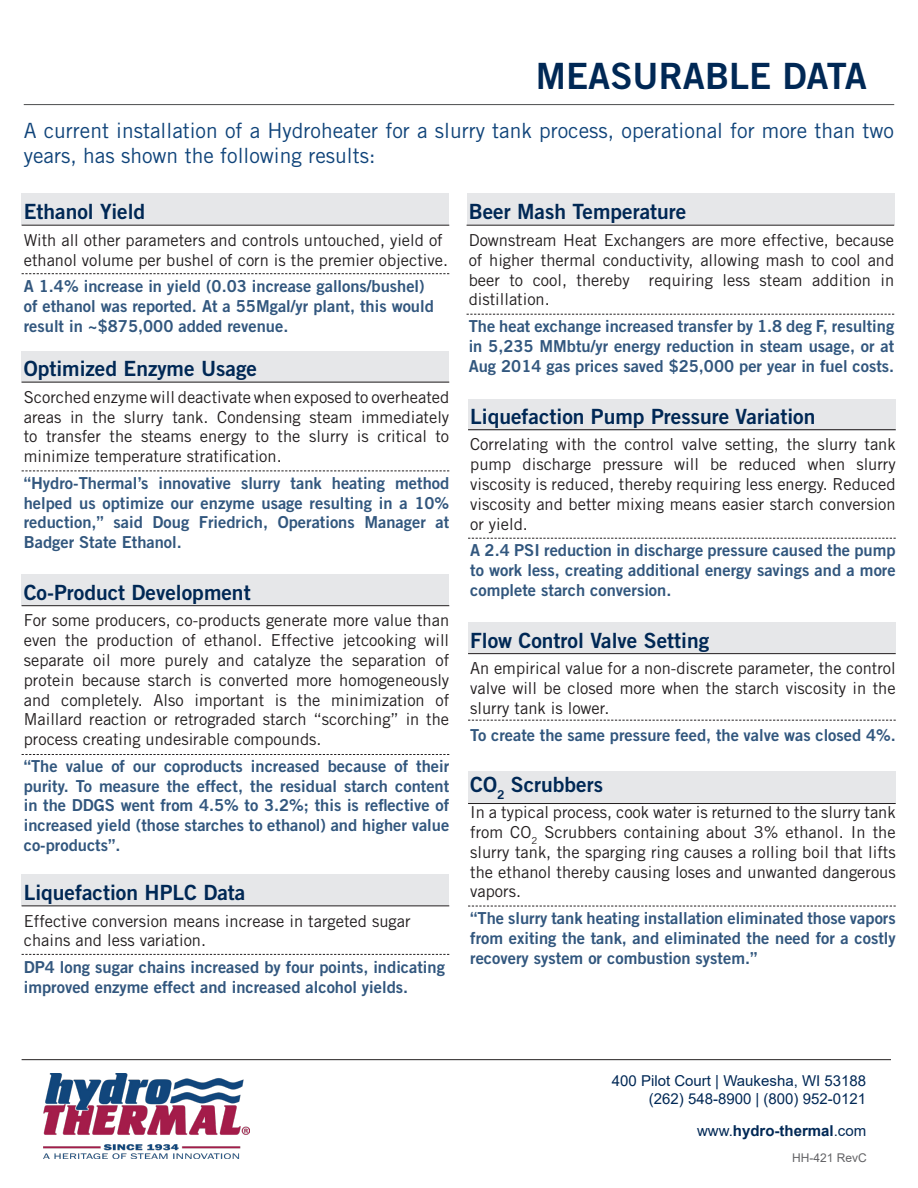
<style>
.page{position:relative;width:918px;height:1188px;background:#fff}
.page>*{position:absolute;margin:0;border:0;box-sizing:border-box;transform-origin:0 0}
.t1{font:36.15px "Trade Gothic LT Std Bd 2";color:#002855}
.t2{font:21px "Trade Gothic LT Std Bd 2";color:#002855}
.t3{font:21px/25.2px "Trade Gothic LT Std";color:#10447a}
.t4{font:16.5px/19.8px "Trade Gothic LT Std";color:#231f20;text-align:justify}
.t5{font:16.5px/19.8px "Trade Gothic LT Std Bd 2";color:#32577e;text-align:justify}
.t6{font:15px "Arial";color:#002855}
.t7{font:700 15px "Arial";color:#002855}
.t8{font:12px "Arial";color:#636366}
.s1{font-weight:400}
</style>
<div class="page">
<div style="left:22px;top:193px;width:427px;height:31px;background:#e6e7e9"></div>
<div style="left:467px;top:193px;width:427px;height:31px;background:#e6e7e9"></div>
<div style="left:469px;top:399px;width:427px;height:31px;background:#e6e7e9"></div>
<div style="left:469px;top:622px;width:427px;height:31px;background:#e6e7e9"></div>
<div style="left:469px;top:771px;width:427px;height:31px;background:#e6e7e9"></div>
<div style="left:22px;top:351px;width:427px;height:31px;background:#e6e7e9"></div>
<div style="left:22px;top:575px;width:427px;height:31px;background:#e6e7e9"></div>
<div style="left:22px;top:875px;width:427px;height:31px;background:#e6e7e9"></div>
<hr style="left:22px;top:1059px;width:869px;height:1px;background:#231f20">
<img style="left:43px;top:1074px;width:207px;height:84px">
<hr style="left:24px;top:104px;width:870px;height:1px;background:#4b4c4d">
<hr style="left:22px;top:225px;width:427px;height:1px;background:#231f20">
<hr style="left:467px;top:225px;width:427px;height:1px;background:#231f20">
<hr style="left:468px;top:429px;width:428px;height:1px;background:#231f20">
<hr style="left:468px;top:653px;width:428px;height:1px;background:#231f20">
<hr style="left:468px;top:803px;width:428px;height:1px;background:#231f20">
<hr style="left:22px;top:906px;width:427px;height:1px;background:#231f20">
<hr style="left:22px;top:382px;width:427px;height:1px;background:#231f20">
<hr style="left:22px;top:605px;width:427px;height:1px;background:#231f20">
<svg style="left:22px;top:273px;width:427px;height:1px"></svg>
<svg style="left:467px;top:314px;width:427px;height:1px"></svg>
<svg style="left:468px;top:538px;width:428px;height:1px"></svg>
<svg style="left:468px;top:720px;width:428px;height:1px"></svg>
<svg style="left:468px;top:906px;width:428px;height:1px"></svg>
<svg style="left:22px;top:954px;width:427px;height:1px"></svg>
<svg style="left:22px;top:471px;width:427px;height:1px"></svg>
<svg style="left:22px;top:754px;width:427px;height:1px"></svg>
<p class="t1" style="left:536px;top:53px;width:333px">MEASURABLE DATA</p>
<p class="t3" style="left:24px;top:118px;width:872px">A current installation of a Hydroheater for a slurry tank process, operational for more than two years, has shown the following results:</p>
<p class="t2" style="left:24px;top:199px;width:123px">Ethanol Yield</p>
<p class="t4" style="left:24px;top:230px;width:426px">With all other parameters and controls untouched, yield of ethanol volume per bushel of corn is the premier objective.</p>
<p class="t5" style="left:24px;top:276px;width:412px;text-align:left">A 1.4% increase in yield (0.03 increase gallons/bushel) of ethanol was reported. At a 55Mgal/yr plant, this would result in ~$875,000 added revenue.</p>
<p class="t2" style="left:469px;top:199px;width:219px">Beer Mash Temperature</p>
<p class="t4" style="left:469px;top:230px;width:427px">Downstream Heat Exchangers are more effective, because of higher thermal conductivity, allowing mash to cool and beer to cool, thereby requiring less steam addition in distillation.</p>
<p class="t5" style="left:469px;top:316px;width:427px">The heat exchange increased transfer by 1.8 deg F, resulting in 5,235 MMbtu/yr energy reduction in steam usage, or at Aug 2014 gas prices saved $25,000 per year in fuel costs.</p>
<p class="t2" style="left:470px;top:403px;width:347px">Liquefaction Pump Pressure Variation</p>
<p class="t4" style="left:470px;top:434px;width:427px">Correlating with the control valve setting, the slurry tank pump discharge pressure will be reduced when slurry viscosity is reduced, thereby requiring less energy. Reduced viscosity and better mixing means easier starch conversion or yield.</p>
<p class="t5" style="left:470px;top:540px;width:427px">A 2.4 PSI reduction in discharge pressure caused the pump to work less, creating additional energy savings and a more complete starch conversion.</p>
<p class="t2" style="left:470px;top:627px;width:240px">Flow Control Valve Setting</p>
<p class="t4" style="left:470px;top:658px;width:427px">An empirical value for a non-discrete parameter, the control valve will be closed more when the starch viscosity in the slurry tank is lower.</p>
<p class="t5" style="left:470px;top:724px;width:427px">To create the same pressure feed, the valve was closed 4%.</p>
<p class="t2" style="left:470px;top:771px;width:134px">CO<sub>2</sub> Scrubbers</p>
<p class="t4" style="left:470px;top:802px;width:427px">In a typical process, cook water is returned to the slurry tank from CO<sub>2</sub> Scrubbers containing about 3% ethanol. In the slurry tank, the sparging ring causes a rolling boil that lifts the ethanol thereby causing loses and unwanted dangerous vapors.</p>
<p class="t5" style="left:470px;top:908px;width:427px">“The slurry tank heating installation eliminated those vapors from exiting the tank, and eliminated the need for a costly recovery system or combustion system.”</p>
<p class="t2" style="left:24px;top:356px;width:235px">Optimized Enzyme Usage</p>
<p class="t4" style="left:24px;top:387px;width:427px">Scorched enzyme will deactivate when exposed to overheated areas in the slurry tank. Condensing steam immediately to transfer the steams energy to the slurry is critical to minimize temperature stratification.</p>
<p class="t5" style="left:24px;top:473px;width:427px">“Hydro-Thermal’s innovative slurry tank heating method helped us optimize our enzyme usage resulting in a 10% reduction,” said Doug Friedrich, Operations Manager at Badger State Ethanol.</p>
<p class="t2" style="left:24px;top:579px;width:228px">Co-Product Development</p>
<p class="t4" style="left:24px;top:610px;width:427px">For some producers, co-products generate more value than even the production of ethanol. Effective jetcooking will separate oil more purely and catalyze the separation of protein because starch is converted more homogeneously and completely. Also important is the minimization of Maillard reaction or retrograded starch “scorching” in the process creating undesirable compounds.</p>
<p class="t5" style="left:24px;top:756px;width:427px">“The value of our coproducts increased because of their purity. To measure the effect, the residual starch content in the DDGS went from 4.5% to 3.2%; this is reflective of increased yield (those starches to ethanol) and higher value co-products”.</p>
<p class="t2" style="left:24px;top:880px;width:223px">Liquefaction HPLC Data</p>
<p class="t4" style="left:24px;top:911px;width:388px">Effective conversion means increase in targeted sugar chains and less variation.</p>
<p class="t5" style="left:24px;top:957px;width:423px">DP4 long sugar chains increased by four points, indicating improved enzyme effect and increased alcohol yields.</p>
<p class="t6" style="left:612px;top:1070px;width:256px">400 Pilot Court | Waukesha, WI 53188</p>
<p class="t6" style="left:649px;top:1088px;width:219px">(262) 548-8900 | (800) 952-0121</p>
<p class="t7" style="left:697px;top:1120px;width:171px"><span class="s1">www.</span>hydro-thermal<span class="s1">.com</span></p>
<p class="t8" style="left:792px;top:1149px;width:76px">HH-421 RevC</p>
</div>
